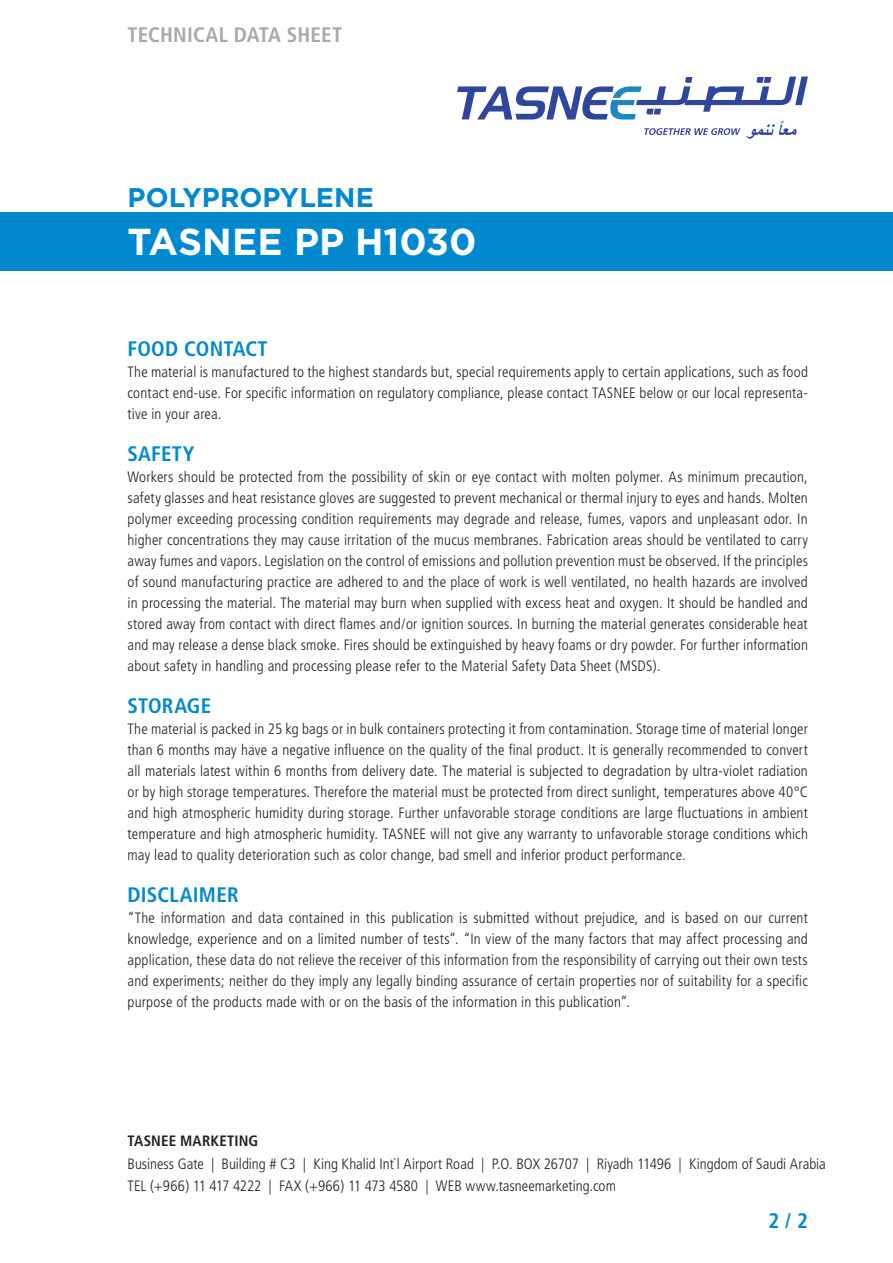
<style>
.page{position:relative;width:893px;height:1263px;background:#fff}
.page>*{position:absolute;margin:0;border:0;box-sizing:border-box;transform-origin:0 0}
.t1{font:700 37.5px "Gotham";color:#fff}
.t2{font:700 27px "Gotham";color:#0089cf}
.t3{font:700 condensed 21px "Frutiger";letter-spacing:.01em;color:#0089cf}
.t4{font:700 condensed 21px "Frutiger";letter-spacing:.01em;color:#a8a9ad}
.t5{font:300 condensed 15px/21px "Frutiger";letter-spacing:.01em;color:#231f20;text-align:justify}
.t6{font:700 condensed 15px "Frutiger";letter-spacing:.01em;color:#231f20}
</style>
<div class="page">
<svg style="left:457px;top:77px;width:351px;height:62px"></svg>
<div style="left:0;top:213px;width:893px;height:58px;background:#0089cf"></div>
<h3 class="t4" style="left:128px;top:22px;width:216px">TECHNICAL DATA SHEET</h3>
<h2 class="t2" style="left:128px;top:180px;width:248px">POLYPROPYLENE</h2>
<h1 class="t1" style="left:128px;top:216px;width:350px">TASNEE PP H1030</h1>
<h3 class="t3" style="left:128px;top:336px;width:142px">FOOD CONTACT</h3>
<p class="t5" style="left:128px;top:361px;width:682px">The material is manufactured to the highest standards but, special requirements apply to certain applications, such as food contact end-use. For specific information on regulatory compliance, please contact TASNEE below or our local representa&shy;tive in your area.</p>
<h3 class="t3" style="left:128px;top:441px;width:68px">SAFETY</h3>
<p class="t5" style="left:128px;top:466px;width:682px">Workers should be protected from the possibility of skin or eye contact with molten polymer. As minimum precaution, safety glasses and heat resistance gloves are suggested to prevent mechanical or thermal injury to eyes and hands. Molten polymer exceeding processing condition requirements may degrade and release, fumes, vapors and unpleasant odor. In higher concentrations they may cause irritation of the mucus membranes. Fabrication areas should be ventilated to carry away fumes and vapors. Legislation on the control of emissions and pollution prevention must be observed. If the principles of sound manufacturing practice are adhered to and the place of work is well ventilated, no health hazards are involved in processing the material. The material may burn when supplied with excess heat and oxygen. It should be handled and stored away from contact with direct flames and/or ignition sources. In burning the material generates considerable heat and may release a dense black smoke. Fires should be extinguished by heavy foams or dry powder. For further information about safety in handling and processing please refer to the Material Safety Data Sheet (MSDS).</p>
<h3 class="t3" style="left:128px;top:693px;width:85px">STORAGE</h3>
<p class="t5" style="left:128px;top:718px;width:682px">The material is packed in 25 kg bags or in bulk containers protecting it from contamination. Storage time of material longer than 6 months may have a negative influence on the quality of the final product. It is generally recommended to convert all materials latest within 6 months from delivery date. The material is subjected to degradation by ultra-violet radiation or by high storage temperatures. Therefore the material must be protected from direct sunlight, temperatures above 40°C and high atmospheric humidity during storage. Further unfavorable storage conditions are large fluctuations in ambient temperature and high atmospheric humidity. TASNEE will not give any warranty to unfavorable storage conditions which may lead to quality deterioration such as color change, bad smell and inferior product performance.</p>
<h3 class="t3" style="left:128px;top:882px;width:113px">DISCLAIMER</h3>
<p class="t5" style="left:128px;top:907px;width:682px">“The information and data contained in this publication is submitted without prejudice, and is based on our current knowledge, experience and on a limited number of tests”. “In view of the many factors that may affect processing and application, these data do not relieve the receiver of this information from the responsibility of carrying out their own tests and experiments; neither do they imply any legally binding assurance of certain properties nor of suitability for a specific purpose of the products made with or on the basis of the information in this publication”.</p>
<p class="t6" style="left:128px;top:1132px;width:132px">TASNEE MARKETING</p>
<p class="t5" style="left:128px;top:1152px;width:700px;line-height:22.5px">Business Gate | Building # C3 | King Khalid Int`l Airport Road | P.O. BOX 26707 | Riyadh 11496 | Kingdom of Saudi Arabia<br>TEL (+966) 11 417 4222 | FAX (+966) 11 473 4580 | WEB www.tasneemarketing.com</p>
<h3 class="t3" style="left:768px;top:1208px;width:41px">2 / 2</h3>
</div>
